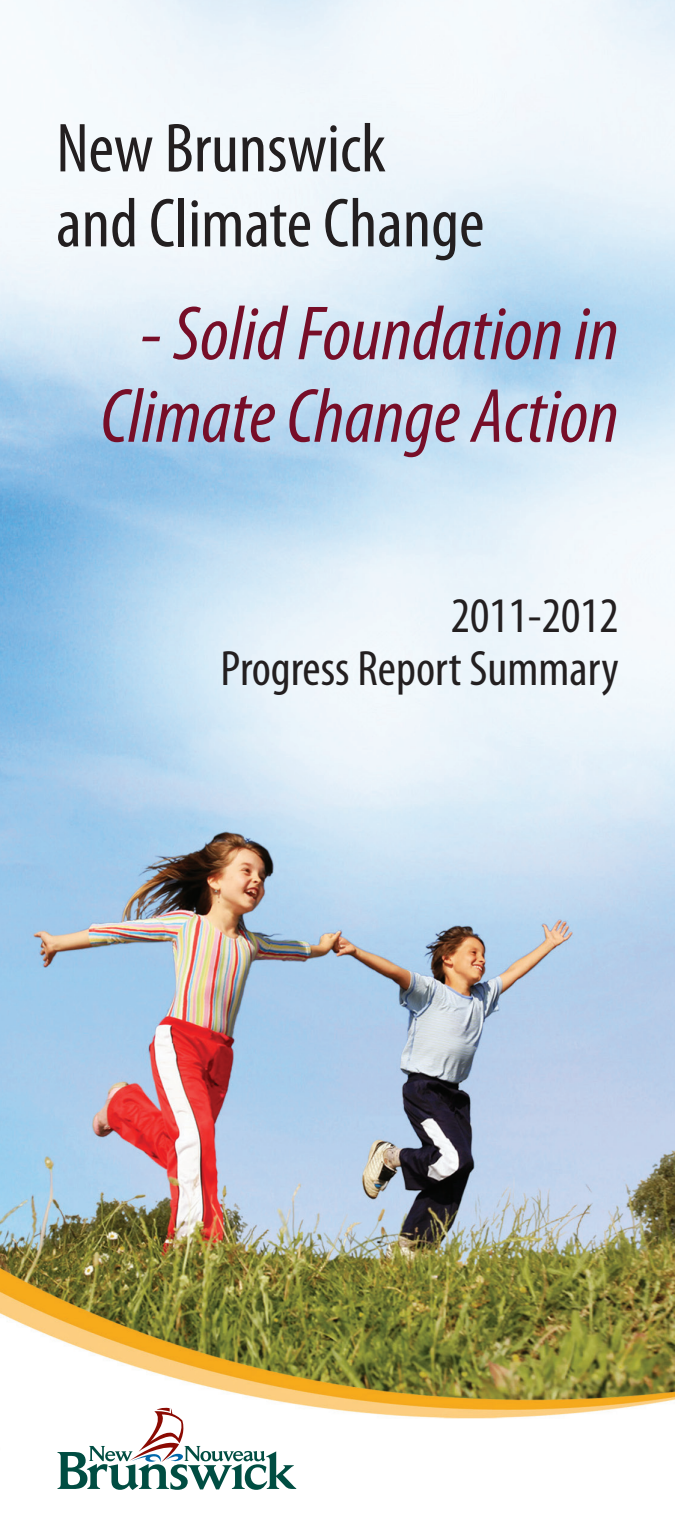
<style>
.page{position:relative;width:675px;height:1530px;background:#fff}
.page>*{position:absolute;margin:0;border:0;box-sizing:border-box;transform-origin:0 0}
.t1{font:italic condensed 77.5px/82.5px "Myriad Pro";color:#770e28;text-align:center}
.t2{font:condensed 70px/75px "Myriad Pro";color:#231f20}
.t3{font:condensed 50px/52.5px "Myriad Pro";color:#231f20;text-align:right}
</style>
<div class="page">
<img style="left:0;top:0;width:675px;height:1489px">
<svg style="left:58px;top:1408px;width:238px;height:82px"></svg>
<p class="t2" style="left:56px;top:110px;width:430px">New Brunswick and Climate Change</p>
<p class="t1" style="left:101px;top:291px;width:520px">- Solid Foundation in<br>Climate Change Action</p>
<p class="t3" style="left:220px;top:589px;width:400px">2011-2012<br>Progress Report Summary</p>
</div>
